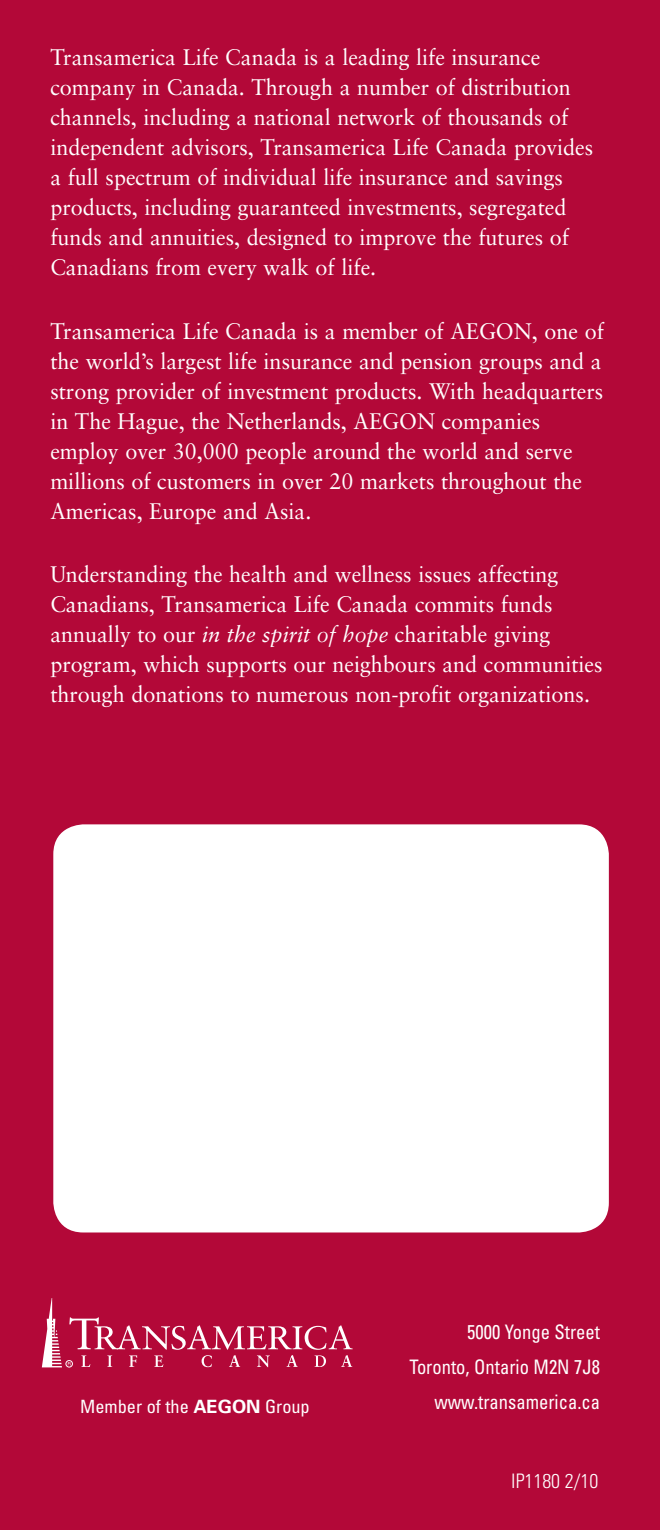
<style>
.page{position:relative;width:660px;height:1530px;background:#b30838}
.page>*{position:absolute;margin:0;border:0;box-sizing:border-box;transform-origin:0 0}
.t1{font:22.5px/30px "Sabon";color:#fff;scale:.96 1}
.t2{font:condensed 20px/35px "Univers";color:#fff;text-align:right;scale:.93 1}
.t3{font:300 condensed 20px "Univers";color:#fff}
.t4{font:condensed 18.25px "Univers";color:#fff}
.s1{font-style:italic}
.s2{font-weight:700;font-stretch:normal}
</style>
<div class="page">
<div style="left:66px;top:1360px;width:7px;height:7px;border:1px solid #fff;border-radius:50%"></div>
<svg style="left:42px;top:1298px;width:20px;height:69px"></svg>
<svg style="left:68px;top:1317px;width:285px;height:50px"></svg>
<div style="left:53px;top:824px;width:556px;height:408px;background:#fff;border-radius:30px"></div>
<p class="t1" style="left:50px;top:42px;width:567px">Transamerica Life Canada is a leading life insurance company in Canada. Through a number of distribution channels, including a national network of thousands of independent advisors, Transamerica Life Canada provides a full spectrum of individual life insurance and savings products, including guaranteed investments, segregated funds and annuities, designed to improve the futures of Canadians from every walk of life.</p>
<p class="t1" style="left:50px;top:316px;width:578px">Transamerica Life Canada is a member of AEGON, one of the world’s largest life insurance and pension groups and a strong provider of investment products. With headquarters in The Hague, the Netherlands, AEGON companies employ over 30,000 people around the world and serve millions of customers in over 20 markets throughout the Americas, Europe and Asia.</p>
<p class="t1" style="left:50px;top:559px;width:577px">Understanding the health and wellness issues affecting Canadians, Transamerica Life Canada commits funds annually to our <span class="s1">in the spirit of hope</span> charitable giving program, which supports our neighbours and communities through donations to numerous non-profit organizations.</p>
<p class="t4" style="left:80px;top:1394px;width:231px">Member of the <span class="s2">AEGON</span> Group</p>
<p class="t2" style="left:409px;top:1314px;width:207px">5000 Yonge Street<br>Toronto, Ontario M2N 7J8 www.transamerica.ca</p>
<p class="t3" style="left:511px;top:1469px;width:89px">IP1180 2/10</p>
</div>
